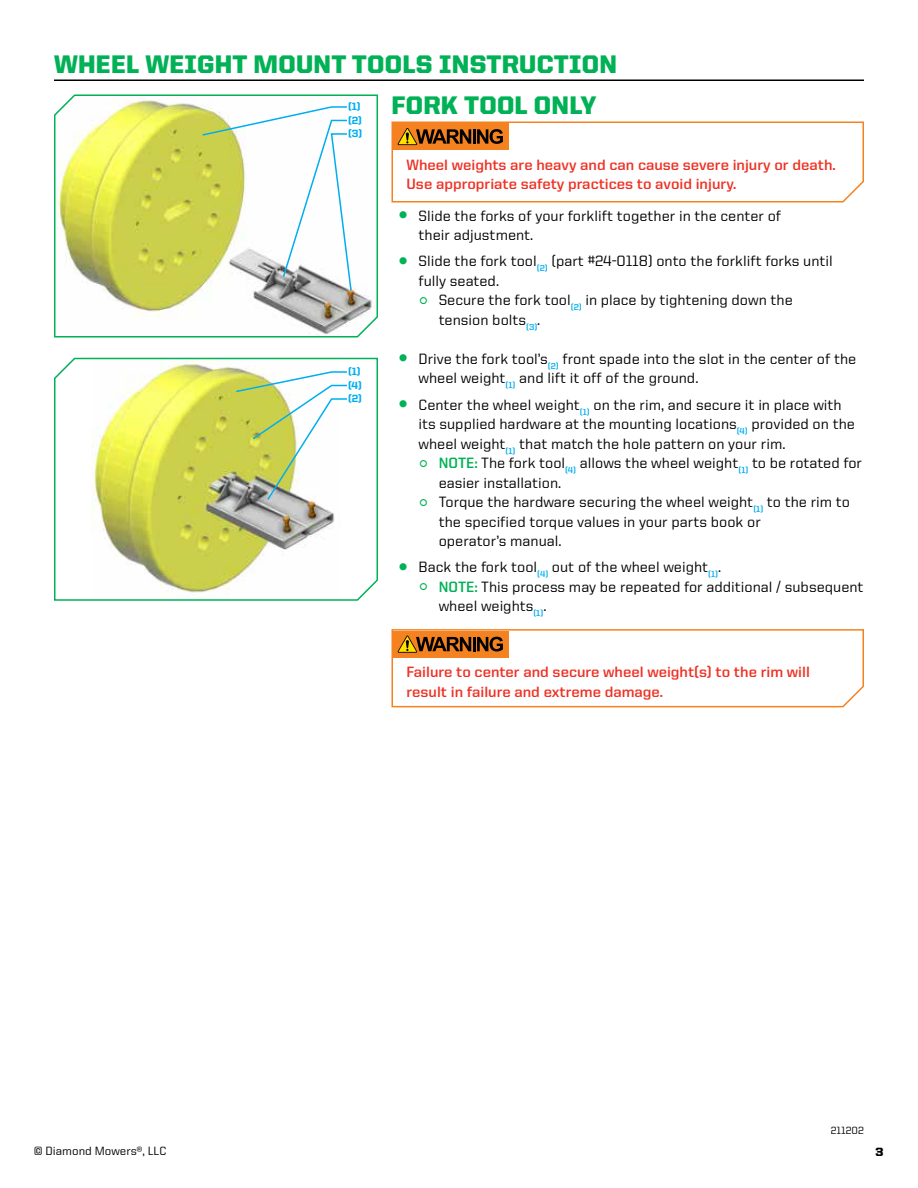
<style>
.page{position:relative;width:918px;height:1188px;background:#fff}
.page>*{position:absolute;margin:0;border:0;box-sizing:border-box;transform-origin:0 0}
.follower_1{font:900 25.5px "United Sans Reg";letter-spacing:.01em;color:#00b156}
.t1{font:500 15px/19.5px "United Sans Reg";color:#000}
.Body_Text{font:700 15px/19.5px "United Sans Reg";color:#ee3124}
.t2{font:500 12px "United Sans Reg";color:#000}
.t3{font:900 12px "United Sans Reg";color:#000}
.caption_text{font:800 10.5px "United Sans Reg";color:#00aeef}
.t4{font:500 10.5px "United Sans Reg";color:#000}
.s1{font-family:"Arial";font-weight:400;font-size:28.5px;color:#00b156}
.s2{font-weight:700;color:#00b156}
</style>
<div class="page">
<hr style="left:54px;top:80px;width:810px;height:1px;background:#000">
<svg style="left:54px;top:94px;width:324px;height:244px"></svg>
<svg style="left:54px;top:357px;width:324px;height:244px"></svg>
<svg style="left:391px;top:629px;width:473px;height:79px"></svg>
<svg style="left:391px;top:121px;width:473px;height:82px"></svg>
<svg style="left:201px;top:105px;width:152px;height:186px"></svg>
<svg style="left:235px;top:370px;width:113px;height:131px"></svg>
<p class="follower_1" style="left:54px;top:50px;width:564px">WHEEL WEIGHT MOUNT TOOLS INSTRUCTION</p>
<p class="follower_1" style="left:392px;top:91px;width:207px">FORK TOOL ONLY</p>
<p class="caption_text" style="left:348px;top:101px;width:14px">(1)</p>
<p class="caption_text" style="left:348px;top:114px;width:15px">(2)</p>
<p class="caption_text" style="left:348px;top:128px;width:16px">(3)</p>
<p class="caption_text" style="left:348px;top:366px;width:14px">(1)</p>
<p class="caption_text" style="left:348px;top:379px;width:15px">(4)</p>
<p class="caption_text" style="left:348px;top:393px;width:15px">(2)</p>
<p class="Body_Text" style="left:406px;top:154px;width:431px">Wheel weights are heavy and can cause severe injury or death.<br>Use appropriate safety practices to avoid injury.</p>
<p class="t1" style="left:418px;top:206px;width:364px;text-indent:-20px"><span class="s1">•</span> Slide the forks of your forklift together in the center of their adjustment.</p>
<p class="t1" style="left:418px;top:251px;width:416px;text-indent:-20px"><span class="s1">•</span> Slide the fork tool<sub>(2)</sub> (part #24-0118) onto the forklift forks until fully seated.</p>
<p class="t1" style="left:439px;top:290px;width:356px;text-indent:-20px"><span class="s1">◦</span> Secure the fork tool<sub>(2)</sub> in place by tightening down the tension bolts<sub>(3)</sub>.</p>
<p class="t1" style="left:418px;top:349px;width:439px;text-indent:-20px"><span class="s1">•</span> Drive the fork tool’s<sub>(2)</sub> front spade into the slot in the center of the wheel weight<sub>(1)</sub> and lift it off of the ground.</p>
<p class="t1" style="left:418px;top:395px;width:438px;text-indent:-20px"><span class="s1">•</span> Center the wheel weight<sub>(1)</sub> on the rim, and secure it in place with its supplied hardware at the mounting locations<sub>(4)</sub> provided on the wheel weight<sub>(1)</sub> that match the hole pattern on your rim.</p>
<p class="t1" style="left:439px;top:453px;width:425px;text-indent:-20px"><span class="s1">◦</span> <span class="s2">NOTE:</span> The fork tool<sub>(4)</sub> allows the wheel weight<sub>(1)</sub> to be rotated for easier installation.</p>
<p class="t1" style="left:439px;top:492px;width:413px;text-indent:-20px"><span class="s1">◦</span> Torque the hardware securing the wheel weight<sub>(1)</sub> to the rim to the specified torque values in your parts book or<br>operator’s manual.</p>
<p class="t1" style="left:398px;top:557px;width:325px"><span class="s1">•</span> Back the fork tool<sub>(4)</sub> out of the wheel weight<sub>(1)</sub>.</p>
<p class="t1" style="left:439px;top:577px;width:426px;text-indent:-20px"><span class="s1">◦</span> <span class="s2">NOTE:</span> This process may be repeated for additional / subsequent wheel weights<sub>(1)</sub>.</p>
<p class="Body_Text" style="left:406px;top:662px;width:405px">Failure to center and secure wheel weight(s) to the rim will result in failure and extreme damage.</p>
<p class="t2" style="left:34px;top:1145px;width:134px">© Diamond Mowers®, LLC</p>
<p class="t4" style="left:831px;top:1125px;width:35px">211202</p>
<p class="t3" style="left:876px;top:1145px;width:10px">3</p>
</div>
